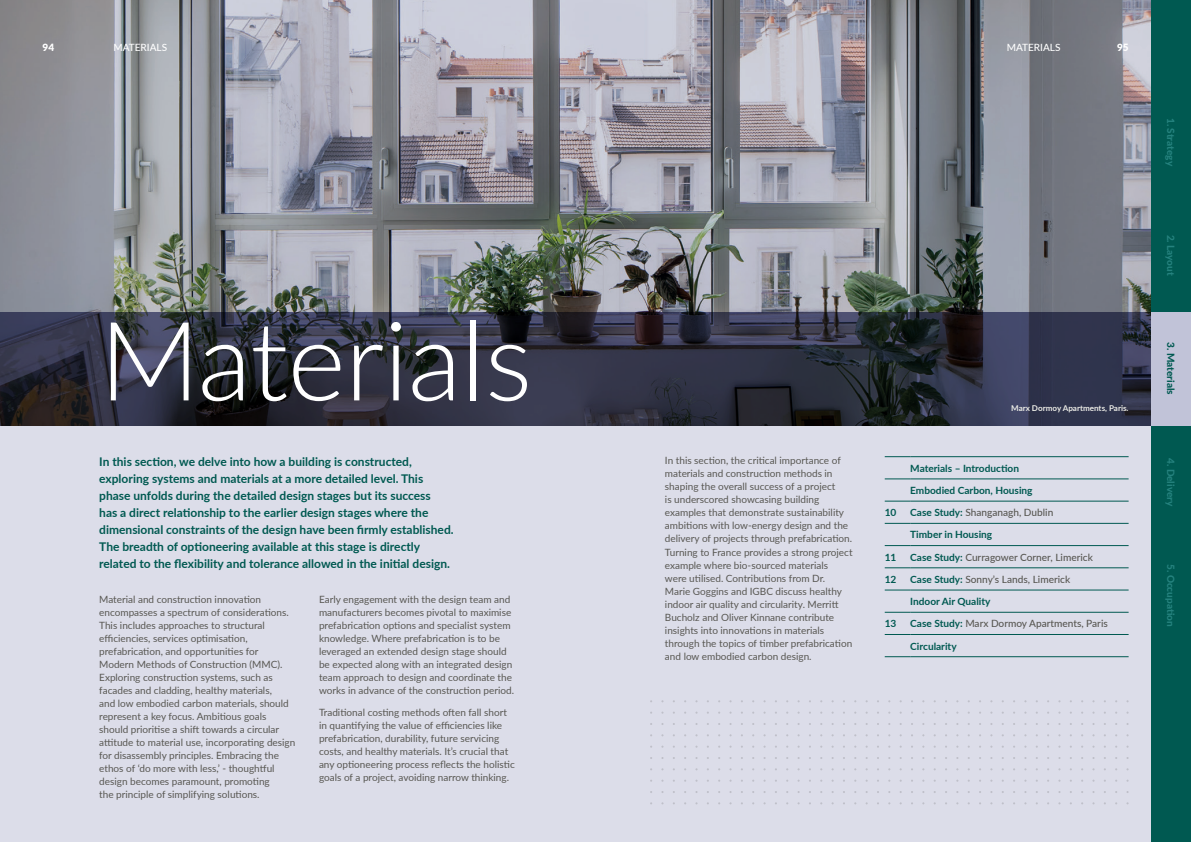
<style>
.page{position:relative;width:1191px;height:842px;background:#dcdde9}
.page>*{position:absolute;margin:0;border:0;box-sizing:border-box;transform-origin:0 0}
.t1{font:300 110px "Lato";letter-spacing:-.005em;color:#fff}
.t2{font:700 12px/17px "Lato";color:#005951}
.t3{font:10px/13px "Lato";color:#585752}
.t4{font:500 10px "Lato";color:#585752}
.t5{font:700 10px "Lato";color:#005951}
.t6{font:800 10px "Lato";color:#25827e}
.t7{font:500 10px "Lato";color:#fff}
.t8{font:800 10px "Lato";color:#005951}
.t9{font:900 10px "Lato";color:#fff}
.t10{font:700 8px "Lato";color:#ecece6}
.s1{font-weight:700;color:#005951}
</style>
<div class="page">
<svg style="left:884px;top:456px;width:26px;height:1px"></svg>
<hr style="left:910px;top:456px;width:218px;height:1px;background:#005951">
<svg style="left:884px;top:479px;width:26px;height:1px"></svg>
<hr style="left:910px;top:479px;width:218px;height:1px;background:#005951">
<svg style="left:884px;top:501px;width:26px;height:1px"></svg>
<hr style="left:910px;top:501px;width:218px;height:1px;background:#005951">
<svg style="left:884px;top:523px;width:26px;height:1px"></svg>
<hr style="left:910px;top:523px;width:218px;height:1px;background:#005951">
<svg style="left:884px;top:545px;width:26px;height:1px"></svg>
<hr style="left:910px;top:545px;width:218px;height:1px;background:#005951">
<svg style="left:884px;top:567px;width:26px;height:1px"></svg>
<hr style="left:910px;top:567px;width:218px;height:1px;background:#005951">
<svg style="left:884px;top:590px;width:26px;height:1px"></svg>
<hr style="left:910px;top:590px;width:218px;height:1px;background:#005951">
<svg style="left:884px;top:612px;width:26px;height:1px"></svg>
<hr style="left:910px;top:612px;width:218px;height:1px;background:#005951">
<svg style="left:884px;top:634px;width:26px;height:1px"></svg>
<hr style="left:910px;top:634px;width:218px;height:1px;background:#005951">
<svg style="left:884px;top:656px;width:26px;height:1px"></svg>
<hr style="left:910px;top:656px;width:218px;height:1px;background:#005951">
<img style="left:0;top:0;width:1151px;height:312px">
<svg style="left:0;top:312px;width:1151px;height:113px"></svg>
<div style="left:1151px;top:0;width:40px;height:842px;background:#005951"></div>
<div style="left:1151px;top:312px;width:40px;height:113px;background:#c1c3d8"></div>
<p class="t9" style="left:43px;top:39px;width:13px">94</p>
<p class="t7" style="left:113px;top:40px;width:55px">MATERIALS</p>
<p class="t7" style="left:1006px;top:40px;width:55px">MATERIALS</p>
<p class="t9" style="left:1117px;top:39px;width:13px">95</p>
<h1 class="t1" style="left:99px;top:284px;width:434px">Materials</h1>
<p class="t2" style="left:99px;top:453px;width:356px">In this section, we delve into how a building is constructed, exploring systems and materials at a more detailed level. This phase unfolds during the detailed design stages but its success<br>has a direct relationship to the earlier design stages where the dimensional constraints of the design have been firmly established.<br>The breadth of optioneering available at this stage is directly related to the flexibility and tolerance allowed in the initial design.</p>
<p class="t3" style="left:99px;top:593px;width:198px">Material and construction innovation encompasses a spectrum of considerations.<br>This includes approaches to structural efficiencies, services optimisation, prefabrication, and opportunities for Modern Methods of Construction (MMC).<br>Exploring construction systems, such as facades and cladding, healthy materials,<br>and low embodied carbon materials, should represent a key focus. Ambitious goals should prioritise a shift towards a circular attitude to material use, incorporating design for disassembly principles. Embracing the ethos of ‘do more with less,’ - thoughtful design becomes paramount, promoting<br>the principle of simplifying solutions.</p>
<p class="t3" style="left:319px;top:593px;width:197px">Early engagement with the design team and manufacturers becomes pivotal to maximise prefabrication options and specialist system knowledge. Where prefabrication is to be leveraged an extended design stage should be expected along with an integrated design team approach to design and coordinate the works in advance of the construction period.</p>
<p class="t3" style="left:319px;top:705px;width:197px">Traditional costing methods often fall short in quantifying the value of efficiencies like prefabrication, durability, future servicing costs, and healthy materials. It’s crucial that any optioneering process reflects the holistic goals of a project, avoiding narrow thinking.</p>
<p class="t3" style="left:665px;top:454px;width:189px">In this section, the critical importance of materials and construction methods in shaping the overall success of a project<br>is underscored showcasing building examples that demonstrate sustainability ambitions with low-energy design and the delivery of projects through prefabrication.<br>Turning to France provides a strong project example where bio-sourced materials<br>were utilised. Contributions from Dr.<br>Marie Goggins and IGBC discuss healthy indoor air quality and circularity. Merritt Bucholz and Oliver Kinnane contribute insights into innovations in materials through the topics of timber prefabrication and low embodied carbon design.</p>
<p class="t10" style="left:1011px;top:402px;width:119px">Marx Dormoy Apartments, Paris.</p>
<p class="t5" style="left:910px;top:461px;width:110px">Materials – Introduction</p>
<p class="t5" style="left:910px;top:483px;width:124px">Embodied Carbon, Housing</p>
<p class="t5" style="left:884px;top:505px;width:13px">10</p>
<p class="t4" style="left:910px;top:505px;width:145px"><span class="s1">Case Study:</span> Shanganagh, Dublin</p>
<p class="t5" style="left:910px;top:527px;width:84px">Timber in Housing</p>
<p class="t5" style="left:884px;top:550px;width:13px">11</p>
<p class="t4" style="left:910px;top:550px;width:184px"><span class="s1">Case Study:</span> Curragower Corner, Limerick</p>
<p class="t5" style="left:884px;top:572px;width:13px">12</p>
<p class="t4" style="left:910px;top:572px;width:161px"><span class="s1">Case Study:</span> Sonny’s Lands, Limerick</p>
<p class="t5" style="left:910px;top:594px;width:82px">Indoor Air Quality</p>
<p class="t5" style="left:884px;top:616px;width:13px">13</p>
<p class="t4" style="left:910px;top:616px;width:199px"><span class="s1">Case Study:</span> Marx Dormoy Apartments, Paris</p>
<p class="t5" style="left:910px;top:639px;width:48px">Circularity</p>
<p class="t6" style="left:1178px;top:118px;width:50px;rotate:90deg">1. Strategy</p>
<p class="t6" style="left:1178px;top:235px;width:43px;rotate:90deg">2. Layout</p>
<p class="t8" style="left:1178px;top:342px;width:54px;rotate:90deg">3. Materials</p>
<p class="t6" style="left:1178px;top:458px;width:50px;rotate:90deg">4. Delivery</p>
<p class="t6" style="left:1178px;top:564px;width:64px;rotate:90deg">5. Occupation</p>
</div>
